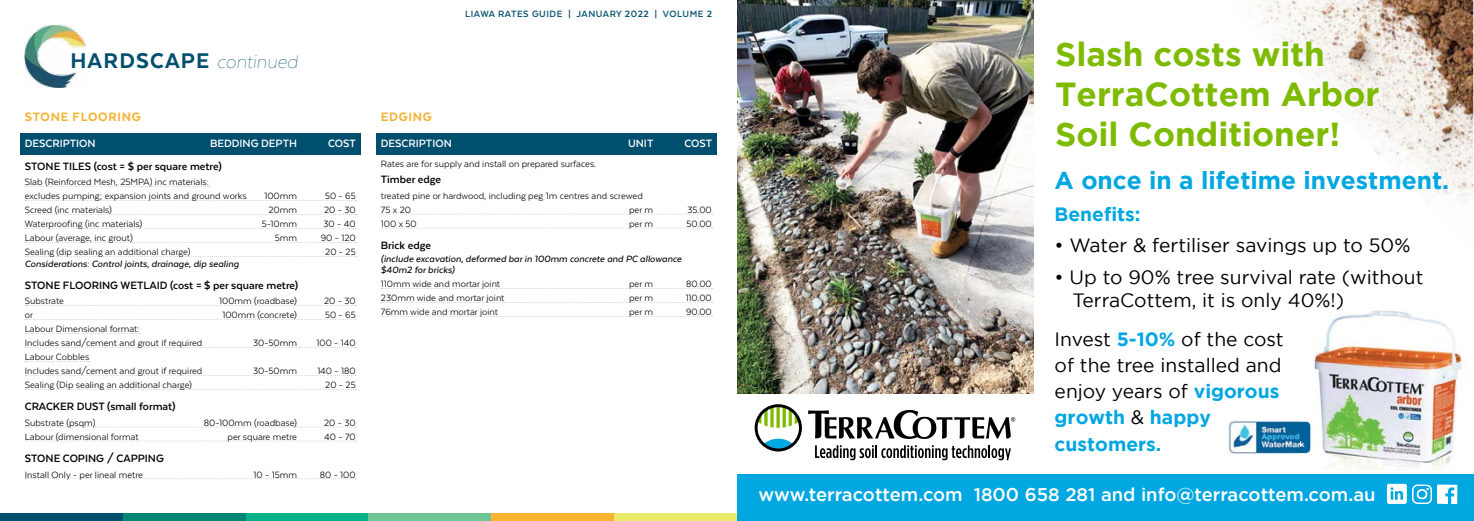
<style>
.page{position:relative;width:1474px;height:521px;background:#fff}
.page>*{position:absolute;margin:0;border:0;box-sizing:border-box;transform-origin:0 0}
.t1{font:700 33.25px/39.9px "Gotham";color:#7ebb00}
.t2{font:700 24.5px "Gotham";color:#00a7e1}
.t3{font:800 24.5px "Texta";letter-spacing:.05em;color:#004f6e}
.t4{font:19.25px/26.2px "Gotham";color:#000}
.t5{font:700 19.25px "Gotham";color:#00a7e1}
.t6{font:500 18.38px "Gotham";color:#fff}
.t7{font:800 14px "Texta";letter-spacing:.05em;color:#f4b333}
.t8{font:700 12.25px "Texta";color:#000}
.t9{font:700 12.25px "Texta";color:#fff}
.t10{font:10.5px/14px "Texta";color:#000}
.t11{font:italic 500 10.5px/11.4px "Texta";color:#000}
.t12{font:700 10.5px "Texta";letter-spacing:.05em;color:#024e6e}
.s1{font-family:"Texta Thint It";font-weight:400;font-size:21px}
.s2{font-weight:700;color:#00a7e1}
</style>
<div class="page">
<div style="left:0;top:513px;width:123px;height:8px;background:#024e6e"></div>
<div style="left:123px;top:513px;width:123px;height:8px;background:#008776"></div>
<div style="left:246px;top:513px;width:122px;height:8px;background:#09b289"></div>
<div style="left:368px;top:513px;width:123px;height:8px;background:#6fc596"></div>
<div style="left:491px;top:513px;width:123px;height:8px;background:#f8b332"></div>
<div style="left:614px;top:513px;width:123px;height:8px;background:#eaeb6c"></div>
<img style="left:25px;top:25px;width:60px;height:63px">
<div style="left:20px;top:133px;width:340px;height:21px;background:#004f6e"></div>
<svg style="left:25px;top:186px;width:185px;height:1px"></svg>
<svg style="left:25px;top:200px;width:331px;height:1px"></svg>
<svg style="left:25px;top:214px;width:331px;height:1px"></svg>
<svg style="left:25px;top:228px;width:331px;height:1px"></svg>
<svg style="left:25px;top:242px;width:331px;height:1px"></svg>
<svg style="left:25px;top:256px;width:331px;height:1px"></svg>
<svg style="left:25px;top:305px;width:331px;height:1px"></svg>
<svg style="left:25px;top:319px;width:331px;height:1px"></svg>
<svg style="left:25px;top:333px;width:115px;height:1px"></svg>
<svg style="left:25px;top:347px;width:331px;height:1px"></svg>
<svg style="left:25px;top:361px;width:65px;height:1px"></svg>
<svg style="left:25px;top:375px;width:331px;height:1px"></svg>
<svg style="left:25px;top:389px;width:331px;height:1px"></svg>
<svg style="left:25px;top:427px;width:331px;height:1px"></svg>
<svg style="left:25px;top:441px;width:331px;height:1px"></svg>
<svg style="left:25px;top:478px;width:331px;height:1px"></svg>
<div style="left:376px;top:133px;width:340px;height:21px;background:#004f6e"></div>
<svg style="left:381px;top:214px;width:331px;height:1px"></svg>
<svg style="left:381px;top:228px;width:331px;height:1px"></svg>
<svg style="left:381px;top:288px;width:331px;height:1px"></svg>
<svg style="left:381px;top:302px;width:331px;height:1px"></svg>
<svg style="left:381px;top:316px;width:331px;height:1px"></svg>
<img style="left:1257px;top:0;width:216px;height:203px">
<img style="left:1314px;top:310px;width:148px;height:160px">
<div style="left:737px;top:474px;width:736px;height:47px;background:#00a7e1"></div>
<svg style="left:754px;top:404px;width:48px;height:47px"></svg>
<svg style="left:808px;top:410px;width:207px;height:29px"></svg>
<svg style="left:815px;top:445px;width:195px;height:15px"></svg>
<img style="left:1228px;top:420px;width:83px;height:34px">
<svg style="left:1386px;top:484px;width:71px;height:20px"></svg>
<img style="left:737px;top:0;width:296px;height:393px">
<h2 class="t3" style="left:70px;top:48px;width:229px">HARDSCAPE <span class="s1">continued</span></h2>
<h3 class="t7" style="left:25px;top:110px;width:117px">STONE FLOORING</h3>
<p class="t9" style="left:25px;top:137px;width:72px">DESCRIPTION</p>
<p class="t9" style="left:210px;top:137px;width:88px">BEDDING DEPTH</p>
<p class="t9" style="left:328px;top:137px;width:29px">COST</p>
<p class="t8" style="left:25px;top:160px;width:198px">STONE TILES (cost = $ per square metre)</p>
<p class="t10" style="left:25px;top:175px;width:223px">Slab (Reinforced Mesh, 25MPA) inc materials: excludes pumping; expansion joints and ground works</p>
<p class="t10" style="left:264px;top:189px;width:34px">100mm</p>
<p class="t10" style="left:325px;top:189px;width:32px">50 - 65</p>
<p class="t10" style="left:25px;top:203px;width:89px">Screed (inc materials)</p>
<p class="t10" style="left:268px;top:203px;width:30px">20mm</p>
<p class="t10" style="left:324px;top:203px;width:33px">20 - 30</p>
<p class="t10" style="left:25px;top:217px;width:119px">Waterproofing (inc materials)</p>
<p class="t10" style="left:262px;top:217px;width:37px">5-10mm</p>
<p class="t10" style="left:323px;top:217px;width:34px">30 - 40</p>
<p class="t10" style="left:25px;top:231px;width:109px">Labour (average, inc grout)</p>
<p class="t10" style="left:275px;top:231px;width:24px">5mm</p>
<p class="t10" style="left:321px;top:231px;width:36px">90 - 120</p>
<p class="t10" style="left:25px;top:245px;width:167px">Sealing (dip sealing an additional charge)</p>
<p class="t10" style="left:325px;top:245px;width:32px">20 - 25</p>
<p class="t11" style="left:25px;top:258px;width:216px">Considerations: Control joints, drainage, dip sealing</p>
<p class="t8" style="left:25px;top:279px;width:275px">STONE FLOORING WETLAID (cost = $ per square metre)</p>
<p class="t10" style="left:25px;top:294px;width:41px">Substrate</p>
<p class="t10" style="left:219px;top:294px;width:79px">100mm (roadbase)</p>
<p class="t10" style="left:324px;top:294px;width:33px">20 - 30</p>
<p class="t10" style="left:25px;top:308px;width:10px">or</p>
<p class="t10" style="left:222px;top:308px;width:76px">100mm (concrete)</p>
<p class="t10" style="left:325px;top:308px;width:32px">50 - 65</p>
<p class="t10" style="left:25px;top:322px;width:179px">Labour Dimensional format:<br>Includes sand/cement and grout if required</p>
<p class="t10" style="left:253px;top:336px;width:45px">30-50mm</p>
<p class="t10" style="left:316px;top:336px;width:41px">100 - 140</p>
<p class="t10" style="left:25px;top:350px;width:179px">Labour Cobbles<br>Includes sand/cement and grout if required</p>
<p class="t10" style="left:253px;top:364px;width:45px">30-50mm</p>
<p class="t10" style="left:317px;top:364px;width:40px">140 - 180</p>
<p class="t10" style="left:25px;top:378px;width:169px">Sealing (Dip sealing an additional charge)</p>
<p class="t10" style="left:325px;top:378px;width:32px">20 - 25</p>
<p class="t8" style="left:25px;top:400px;width:152px">CRACKER DUST (small format)</p>
<p class="t10" style="left:25px;top:416px;width:72px">Substrate (psqm)</p>
<p class="t10" style="left:204px;top:416px;width:95px">80-100mm (roadbase)</p>
<p class="t10" style="left:324px;top:416px;width:33px">20 - 30</p>
<p class="t10" style="left:25px;top:430px;width:115px">Labour (dimensional format</p>
<p class="t10" style="left:227px;top:430px;width:71px">per square metre</p>
<p class="t10" style="left:324px;top:430px;width:33px">40 - 70</p>
<p class="t8" style="left:25px;top:452px;width:141px">STONE COPING / CAPPING</p>
<p class="t10" style="left:25px;top:467px;width:120px">Install Only - per lineal metre</p>
<p class="t10" style="left:254px;top:467px;width:45px">10 - 15mm</p>
<p class="t10" style="left:320px;top:467px;width:37px">80 - 100</p>
<p class="t12" style="left:465px;top:9px;width:248px">LIAWA RATES GUIDE | JANUARY 2022 | VOLUME 2</p>
<h3 class="t7" style="left:381px;top:110px;width:52px">EDGING</h3>
<p class="t9" style="left:381px;top:137px;width:72px">DESCRIPTION</p>
<p class="t9" style="left:628px;top:137px;width:27px">UNIT</p>
<p class="t9" style="left:684px;top:137px;width:29px">COST</p>
<p class="t10" style="left:381px;top:157px;width:217px">Rates are for supply and install on prepared surfaces.</p>
<p class="t8" style="left:381px;top:173px;width:62px">Timber edge</p>
<p class="t10" style="left:381px;top:189px;width:263px">treated pine or hardwood, including peg 1m centres and screwed<br>75 x 20</p>
<p class="t10" style="left:629px;top:203px;width:26px">per m</p>
<p class="t10" style="left:687px;top:203px;width:26px">35.00</p>
<p class="t10" style="left:381px;top:217px;width:37px">100 x 50</p>
<p class="t10" style="left:629px;top:217px;width:26px">per m</p>
<p class="t10" style="left:686px;top:217px;width:27px">50.00</p>
<p class="t8" style="left:381px;top:239px;width:52px">Brick edge</p>
<p class="t11" style="left:381px;top:253px;width:302px">(include excavation, deformed bar in 100mm concrete and PC allowance $40m2 for bricks)</p>
<p class="t10" style="left:381px;top:277px;width:121px">110mm wide and mortar joint</p>
<p class="t10" style="left:629px;top:277px;width:26px">per m</p>
<p class="t10" style="left:686px;top:277px;width:27px">80.00</p>
<p class="t10" style="left:381px;top:291px;width:125px">230mm wide and mortar joint</p>
<p class="t10" style="left:629px;top:291px;width:26px">per m</p>
<p class="t10" style="left:685px;top:291px;width:28px">110.00</p>
<p class="t10" style="left:381px;top:305px;width:119px">76mm wide and mortar joint</p>
<p class="t10" style="left:629px;top:305px;width:26px">per m</p>
<p class="t10" style="left:686px;top:305px;width:27px">90.00</p>
<h1 class="t1" style="left:1055px;top:34px;width:326px">Slash costs with<br>TerraCottem Arbor<br>Soil Conditioner!</h1>
<h2 class="t2" style="left:1054px;top:166px;width:396px">A once in a lifetime investment.</h2>
<h3 class="t5" style="left:1054px;top:203px;width:88px">Benefits:</h3>
<h3 class="t4" style="left:1054px;top:232px;width:357px">• Water &amp; fertiliser savings up to 50%</h3>
<h3 class="t4" style="left:1072px;top:265px;width:352px;line-height:23.1px;text-indent:-18px">• Up to 90% tree survival rate (without<br>TerraCottem, it is only 40%!)</h3>
<h3 class="t4" style="left:1054px;top:325px;width:231px">Invest <span class="s2">5-10%</span> of the cost of the tree installed and enjoy years of <span class="s2">vigorous growth</span> &amp; <span class="s2">happy customers.</span></h3>
<h3 class="t6" style="left:758px;top:484px;width:618px">www.terracottem.com 1800 658 281 and info@terracottem.com.au</h3>
</div>
